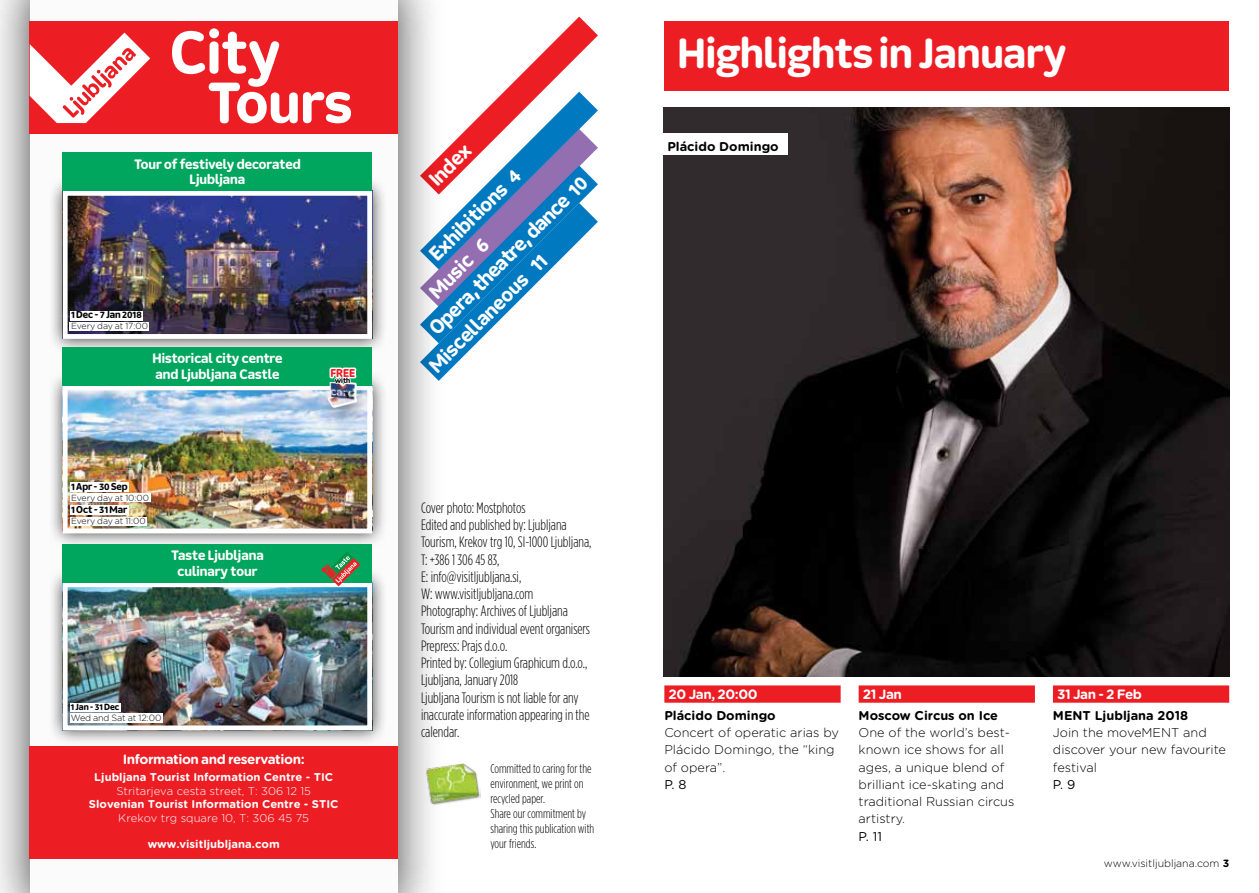
<style>
.page{position:relative;width:1259px;height:893px;background:#fff}
.page>*{position:absolute;margin:0;border:0;box-sizing:border-box;transform-origin:0 0}
.t1{font:700 60.15px "Ljubljana";color:#fff}
.t2{font:700 57.75px "Ljubljana";color:#fff}
.t3{font:700 42px "Ljubljana";letter-spacing:-.005em;color:#fff}
.t4{font:700 20.25px/26.5px "Ljubljana";color:#fff}
.t5{font:300 15px/17.2px "Gotham Condensed";letter-spacing:-.005em;color:#000}
.t6{font:700 13.65px/15.3px "Ljubljana";color:#fff;text-align:center}
.t7{font:700 13.5px "Gotham Rounded";letter-spacing:-.03em;color:#fff}
.t8{font:300 12.75px/17.2px "Gotham Rounded";color:#000}
.t9{font:300 12.75px/15px "Gotham Condensed";color:#000}
.t10{font:700 12.75px "Gotham Rounded";color:#000}
.t11{font:12.75px "Gotham Rounded";color:#000}
.t12{font:700 11.4px "Ljubljana";color:#ed1d24}
.t13{font:700 11.25px "Gotham Rounded";color:#fff}
.t14{font:300 11.25px "Gotham Rounded";color:#fff}
.t15{font:300 10.5px "Gotham Rounded";color:#000}
.t16{font:700 10.05px "Ljubljana";letter-spacing:-.005em;color:#000}
.t17{font:300 9px "Gotham Rounded";letter-spacing:-.005em;color:#000}
.t18{font:700 9px "Ljubljana";letter-spacing:-.005em;color:#000}
.t19{font:300 8.85px "Gotham Rounded";letter-spacing:-.005em;color:#000}
.t20{font:700 7.35px "Ljubljana";color:#000}
.s1{font-weight:700}
</style>
<div class="page">
<div style="left:664px;top:21px;width:565px;height:69px;background:#ed1d24"></div>
<img style="left:663px;top:108px;width:566px;height:569px">
<svg style="left:532px;top:16px;width:66px;height:48px"></svg>
<svg style="left:459px;top:64px;width:139px;height:73px"></svg>
<img style="left:445px;top:763px;width:36px;height:41px">
<svg style="left:445px;top:137px;width:153px;height:38px"></svg>
<svg style="left:445px;top:175px;width:153px;height:200px"></svg>
<div style="left:0;top:0;width:445px;height:893px;background:#000;opacity:.75"></div>
<div style="left:30px;top:0;width:368px;height:893px;background:#fbfbfb"></div>
<div style="left:664px;top:685px;width:176px;height:18px;background:#ed1d24"></div>
<div style="left:858px;top:685px;width:177px;height:18px;background:#ed1d24"></div>
<div style="left:1053px;top:685px;width:176px;height:18px;background:#ed1d24"></div>
<div style="left:663px;top:133px;width:124px;height:22px;background:#fff"></div>
<div style="left:29px;top:21px;width:369px;height:112px;background:#ed1d24"></div>
<div style="left:29px;top:747px;width:369px;height:112px;background:#ed1d24"></div>
<svg style="left:30px;top:33px;width:120px;height:90px"></svg>
<div style="left:47px;top:370px;width:341px;height:179px;background:#000;opacity:.75"></div>
<img style="left:69px;top:391px;width:297px;height:136px">
<div style="left:63px;top:385px;width:309px;height:148px;border:5px solid #fff"></div>
<div style="left:47px;top:176px;width:340px;height:178px;background:#000;opacity:.75"></div>
<img style="left:69px;top:197px;width:297px;height:136px">
<div style="left:63px;top:191px;width:309px;height:148px;border:5px solid #fff"></div>
<div style="left:63px;top:347px;width:309px;height:38px;background:#00a65d"></div>
<div style="left:63px;top:153px;width:309px;height:38px;background:#00a65d"></div>
<div style="left:319px;top:377px;width:53px;height:51px;background:#000;opacity:.4"></div>
<img style="left:327px;top:380px;width:30px;height:28px">
<svg style="left:328px;top:367px;width:30px;height:17px"></svg>
<div style="left:70px;top:482px;width:59px;height:10px;background:#fff"></div>
<div style="left:70px;top:493px;width:80px;height:9px;background:#fff"></div>
<div style="left:70px;top:505px;width:58px;height:10px;background:#fff"></div>
<div style="left:70px;top:517px;width:77px;height:8px;background:#fff"></div>
<div style="left:70px;top:311px;width:73px;height:9px;background:#fff"></div>
<div style="left:70px;top:322px;width:79px;height:9px;background:#fff"></div>
<div style="left:47px;top:567px;width:340px;height:179px;background:#000;opacity:.75"></div>
<img style="left:69px;top:588px;width:297px;height:136px">
<div style="left:63px;top:582px;width:309px;height:148px;border:5px solid #fff"></div>
<div style="left:63px;top:544px;width:309px;height:38px;background:#00a65d"></div>
<div style="left:70px;top:703px;width:50px;height:9px;background:#fff"></div>
<div style="left:70px;top:713px;width:92px;height:9px;background:#fff"></div>
<svg style="left:321px;top:552px;width:39px;height:34px"></svg>
<h1 class="t1" style="left:170px;top:12px;width:111px">City</h1>
<h2 class="t2" style="left:207px;top:64px;width:147px">Tours</h2>
<p class="t6" style="left:134px;top:156px;width:168px">Tour of festively decorated<br>Ljubljana</p>
<p class="t16" style="left:71px;top:308px;width:72px">1 Dec - 7 Jan 2018</p>
<p class="t19" style="left:71px;top:320px;width:78px">Every day at 17:00</p>
<p class="t6" style="left:152px;top:351px;width:131px;text-align:left">Historical city centre and Ljubljana Castle</p>
<p class="t16" style="left:71px;top:479px;width:58px">1 Apr - 30 Sep</p>
<p class="t19" style="left:71px;top:491px;width:80px">Every day at 10:00</p>
<p class="t16" style="left:71px;top:502px;width:58px">1 Oct - 31 Mar</p>
<p class="t19" style="left:71px;top:515px;width:76px">Every day at 11:00</p>
<p class="t6" style="left:171px;top:548px;width:94px">Taste Ljubljana culinary tour</p>
<p class="t12" style="left:330px;top:365px;width:26px">FREE</p>
<p class="t20" style="left:335px;top:375px;width:17px">with</p>
<p class="t18" style="left:71px;top:701px;width:50px">1 Jan - 31 Dec</p>
<p class="t17" style="left:71px;top:711px;width:92px">Wed and Sat at 12:00</p>
<p class="t7" style="left:123px;top:749px;width:183px">Information and reservation:</p>
<p class="t13" style="left:94px;top:769px;width:240px">Ljubljana Tourist Information Centre - TIC</p>
<p class="t14" style="left:116px;top:783px;width:196px">Stritarjeva cesta street, T: 306 12 15</p>
<p class="t13" style="left:89px;top:796px;width:251px">Slovenian Tourist Information Centre - STIC</p>
<p class="t14" style="left:118px;top:810px;width:192px">Krekov trg square 10, T: 306 45 75</p>
<p class="t13" style="left:148px;top:836px;width:133px">www.visitljubljana.com</p>
<h3 class="t4" style="left:423px;top:173px;width:52px;rotate:-45deg">Index</h3>
<h3 class="t4" style="left:423px;top:248px;width:122px;rotate:-45deg">Exhibitions 4</h3>
<h3 class="t4" style="left:405px;top:341px;width:242px;text-indent:26px;rotate:-45deg">Opera, theatre, dance 10<br>Miscellaneous 11</h3>
<h3 class="t4" style="left:423px;top:285px;width:77px;rotate:-45deg">Music 6</h3>
<p class="t5" style="left:421px;top:499px;width:172px">Cover photo: Mostphotos<br>Edited and published by: Ljubljana<br>Tourism, Krekov trg 10, SI-1000 Ljubljana,<br>T: +386 1 306 45 83,<br>E: info@visitljubljana.si,<br>W: www.visitljubljana.com<br>Photography: Archives of Ljubljana<br>Tourism and individual event organisers<br>Prepress: Prajs d.o.o.<br>Printed by: Collegium Graphicum d.o.o.,<br>Ljubljana, January 2018<br>Ljubljana Tourism is not liable for any inaccurate information appearing in the calendar.</p>
<p class="t9" style="left:490px;top:761px;width:105px">Committed to caring for the environment, we print on recycled paper.<br>Share our commitment by sharing this publication with your friends.</p>
<h3 class="t3" style="left:677px;top:25px;width:390px">Highlights in January</h3>
<p class="t10" style="left:667px;top:137px;width:113px">Plácido Domingo</p>
<p class="t7" style="left:668px;top:684px;width:91px">20 Jan, 20:00</p>
<p class="t10" style="left:664px;top:706px;width:113px">Plácido Domingo</p>
<p class="t8" style="left:664px;top:723px;width:176px">Concert of operatic arias by<br>Plácido Domingo, the “king of opera”.</p>
<p class="t11" style="left:664px;top:776px;width:24px">P. 8</p>
<p class="t7" style="left:863px;top:684px;width:41px">21 Jan</p>
<p class="t10" style="left:858px;top:706px;width:141px">Moscow Circus on Ice</p>
<p class="t8" style="left:858px;top:723px;width:157px">One of the world’s best&shy;known ice shows for all ages, a unique blend of brilliant ice-skating and traditional Russian circus artistry.</p>
<p class="t11" style="left:858px;top:827px;width:25px">P. 11</p>
<p class="t7" style="left:1057px;top:684px;width:86px">31 Jan - 2 Feb</p>
<p class="t10" style="left:1053px;top:706px;width:137px">MENT Ljubljana 2018</p>
<p class="t8" style="left:1053px;top:723px;width:175px">Join the moveMENT and discover your new favourite festival</p>
<p class="t11" style="left:1053px;top:776px;width:24px">P. 9</p>
<p class="t15" style="left:1104px;top:857px;width:127px">www.visitljubljana.com <span class="s1">3</span></p>
</div>
